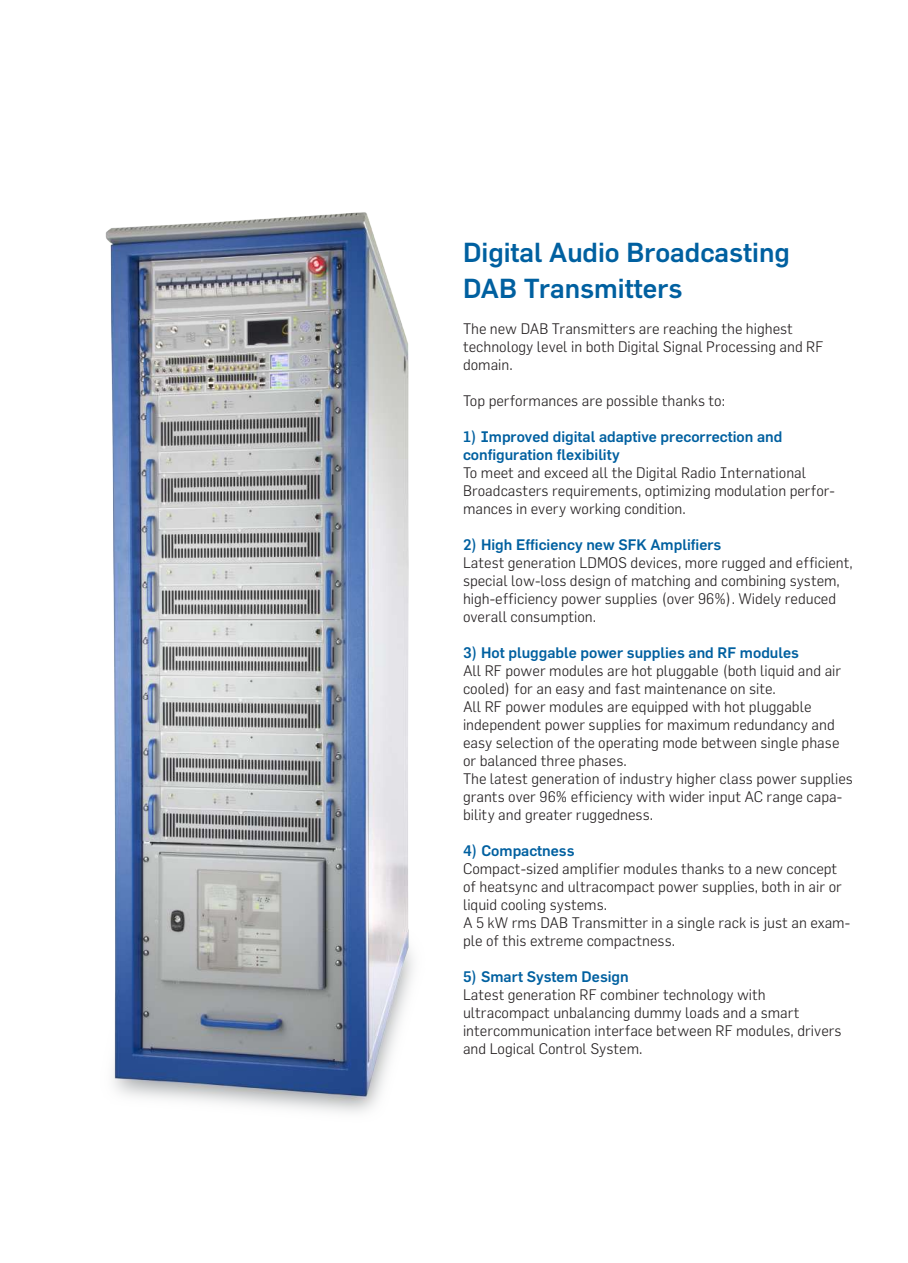
<style>
.page{position:relative;width:908px;height:1263px;background:#fff}
.page>*{position:absolute;margin:0;border:0;box-sizing:border-box;transform-origin:0 0}
.t1{font:500 27px/36px "Flama";color:#0060a0}
.t2{font:300 15px/18px "Flama";color:#231f20}
.t3{font:500 15px/18px "Flama";color:#0060a0}
</style>
<div class="page">
<img style="left:105px;top:212px;width:308px;height:901px">
<h1 class="t1" style="left:463px;top:233px;width:328px">Digital Audio Broadcasting<br>DAB Transmitters</h1>
<p class="t2" style="left:463px;top:319px;width:362px">The new DAB Transmitters are reaching the highest technology level in both Digital Signal Processing and RF domain.</p>
<p class="t2" style="left:463px;top:391px;width:264px">Top performances are possible thanks to:</p>
<p class="t3" style="left:463px;top:427px;width:321px">1) Improved digital adaptive precorrection and configuration flexibility</p>
<p class="t2" style="left:463px;top:463px;width:374px">To meet and exceed all the Digital Radio International<br>Broadcasters requirements, optimizing modulation perfor&shy;mances in every working condition.</p>
<p class="t3" style="left:463px;top:535px;width:260px">2) High Efficiency new SFK Amplifiers</p>
<p class="t2" style="left:463px;top:553px;width:391px">Latest generation LDMOS devices, more rugged and efficient, special low-loss design of matching and combining system, high-efficiency power supplies (over 96%). Widely reduced overall consumption.</p>
<p class="t3" style="left:463px;top:643px;width:337px">3) Hot pluggable power supplies and RF modules</p>
<p class="t2" style="left:463px;top:661px;width:391px">All RF power modules are hot pluggable (both liquid and air cooled) for an easy and fast maintenance on site.<br>All RF power modules are equipped with hot pluggable independent power supplies for maximum redundancy and easy selection of the operating mode between single phase or balanced three phases.<br>The latest generation of industry higher class power supplies grants over 96% efficiency with wider input AC range capa&shy;bility and greater ruggedness.</p>
<p class="t3" style="left:463px;top:841px;width:113px">4) Compactness</p>
<p class="t2" style="left:463px;top:859px;width:389px">Compact-sized amplifier modules thanks to a new concept of heatsync and ultracompact power supplies, both in air or liquid cooling systems.<br>A 5 kW rms DAB Transmitter in a single rack is just an exam&shy;ple of this extreme compactness.</p>
<p class="t3" style="left:463px;top:967px;width:167px">5) Smart System Design</p>
<p class="t2" style="left:463px;top:985px;width:380px">Latest generation RF combiner technology with ultracompact unbalancing dummy loads and a smart intercommunication interface between RF modules, drivers and Logical Control System.</p>
</div>
